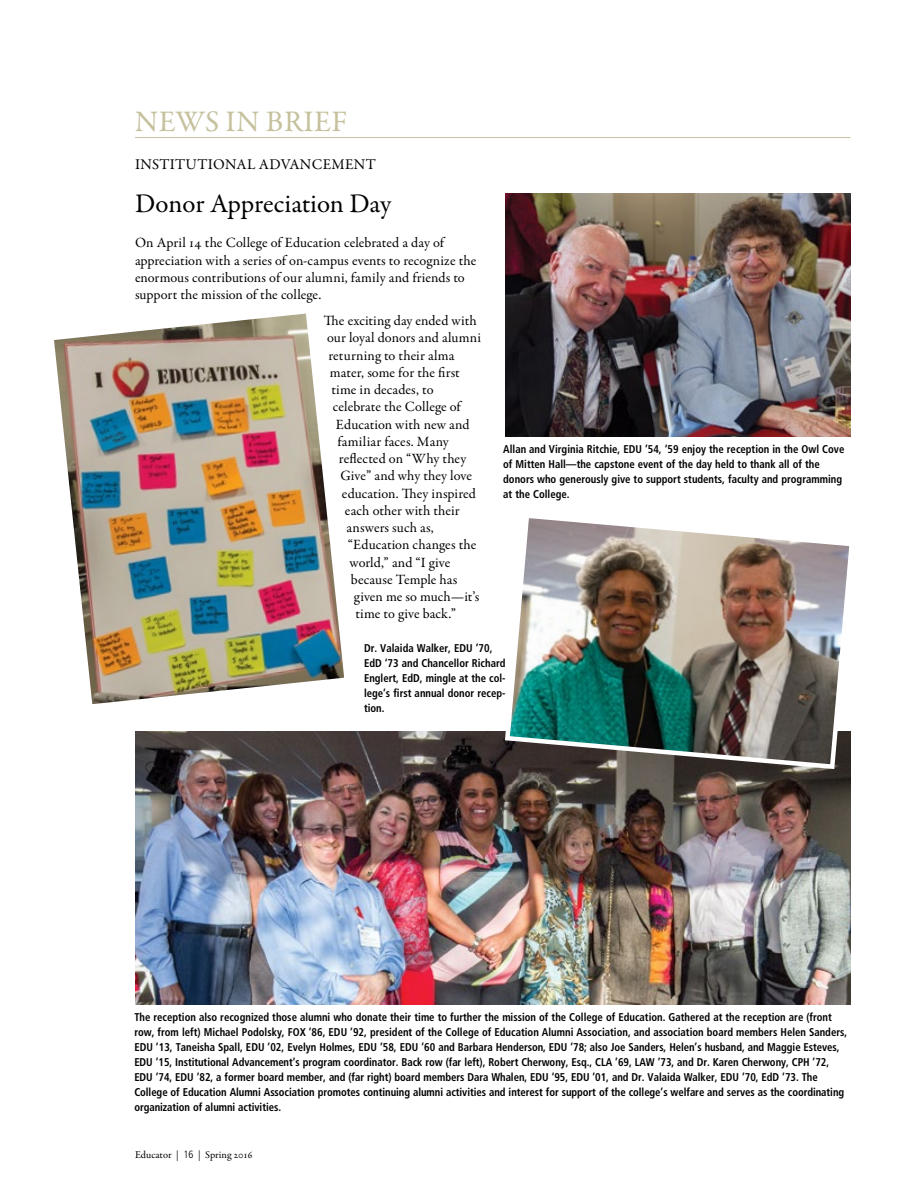
<style>
.page{position:relative;width:918px;height:1188px;background:#fff}
.page>*{position:absolute;margin:0;border:0;box-sizing:border-box;transform-origin:0 0}
.t1{font:30px "Garamond Premr Pro";letter-spacing:.02em;color:#c5c19d}
.t2{font:27px "Garamond Premr Pro";letter-spacing:-.005em;color:#000}
.t3{font:15px "Garamond Premr Pro";letter-spacing:.02em;color:#000}
.t4{font:14.25px/17.2px "Garamond Premr Pro";letter-spacing:.005em;color:#000}
.t5{font:700 condensed 11.25px/15px "Frutiger LT Std";color:#000;scale:.95 1}
.t6{font:10.5px "Garamond Premr Pro";color:#000}
.s1{font-family:"Helvetica Neue LT Std";font-weight:100;font-size:15px}
.s2{font-family:"Frutiger LT Std";font-weight:300;font-stretch:condensed}
</style>
<div class="page">
<img style="left:54px;top:313px;width:290px;height:391px">
<hr style="left:135px;top:137px;width:715px;height:1px;background:#c5c19d">
<img style="left:136px;top:732px;width:714px;height:272px">
<img style="left:505px;top:193px;width:346px;height:243px">
<img style="left:503px;top:518px;width:348px;height:254px">
<h2 class="t1" style="left:135px;top:104px;width:214px">NEWS IN BRIEF</h2>
<h3 class="t3" style="left:135px;top:155px;width:242px">INSTITUTIONAL ADVANCEMENT</h3>
<h4 class="t2" style="left:135px;top:187px;width:258px">Donor Appreciation Day</h4>
<p class="t4" style="left:135px;top:235px;width:343px">On April 14 the College of Education celebrated a day of appreciation with a series of on-campus events to recognize the enormous contributions of our alumni, family and friends to support the mission of the college.</p>
<p class="t4" style="left:324px;top:312px;width:154px">The exciting day ended with</p>
<p class="t4" style="left:327px;top:329px;width:156px">our loyal donors and alumni</p>
<p class="t4" style="left:329px;top:347px;width:128px">returning to their alma</p>
<p class="t4" style="left:330px;top:364px;width:131px">mater, some for the first</p>
<p class="t4" style="left:331px;top:381px;width:104px">time in decades, to</p>
<p class="t4" style="left:333px;top:399px;width:129px">celebrate the College of</p>
<p class="t4" style="left:336px;top:416px;width:135px">Education with new and</p>
<p class="t4" style="left:337px;top:433px;width:113px">familiar faces. Many</p>
<p class="t4" style="left:339px;top:450px;width:129px">reflected on “Why they</p>
<p class="t4" style="left:340px;top:468px;width:133px">Give” and why they love</p>
<p class="t4" style="left:342px;top:485px;width:136px">education. They inspired</p>
<p class="t4" style="left:345px;top:502px;width:116px">each other with their</p>
<p class="t4" style="left:346px;top:519px;width:89px">answers such as,</p>
<p class="t4" style="left:348px;top:537px;width:130px">“Education changes the</p>
<p class="t4" style="left:349px;top:554px;width:102px">world,” and “I give</p>
<p class="t4" style="left:351px;top:571px;width:108px">because Temple has</p>
<p class="t4" style="left:354px;top:588px;width:127px">given me so much—it’s</p>
<p class="t4" style="left:355px;top:606px;width:102px">time to give back.”</p>
<p class="t5" style="left:503px;top:441px;width:361px">Allan and Virginia Ritchie, EDU ’54, ‘59 enjoy the reception in the Owl Cove of Mitten Hall—the capstone event of the day held to thank all of the donors who generously give to support students, faculty and programming at the College.</p>
<p class="t5" style="left:364px;top:641px;width:151px">Dr. Valaida Walker, EDU ’70,<br>EdD ‘73 and Chancellor Richard<br>Englert, EdD, mingle at the col&shy;lege’s first annual donor recep&shy;tion.</p>
<p class="t5" style="left:134px;top:1010px;width:752px">The reception also recognized those alumni who donate their time to further the mission of the College of Education. Gathered at the reception are (front row, from left) Michael Podolsky, FOX ’86, EDU ’92, president of the College of Education Alumni Association, and association board members Helen Sanders, EDU ’13, Taneisha Spall, EDU ’02, Evelyn Holmes, EDU ’58, EDU ’60 and Barbara Henderson, EDU ’78; also Joe Sanders, Helen’s husband, and Maggie Esteves, EDU ’15, Institutional Advancement’s program coordinator. Back row (far left), Robert Cherwony, Esq., CLA ’69, LAW ’73, and Dr. Karen Cherwony, CPH ’72, EDU ’74, EDU ’82, a former board member, and (far right) board members Dara Whalen, EDU ’95, EDU ’01, and Dr. Valaida Walker, EDU ’70, EdD ’73. The College of Education Alumni Association promotes continuing alumni activities and interest for support of the college’s welfare and serves as the coordinating organization of alumni activities.</p>
<p class="t6" style="left:135px;top:1148px;width:119px">Educator <span class="s1">l</span> <span class="s2">16</span> <span class="s1">l</span> Spring 2016</p>
</div>
